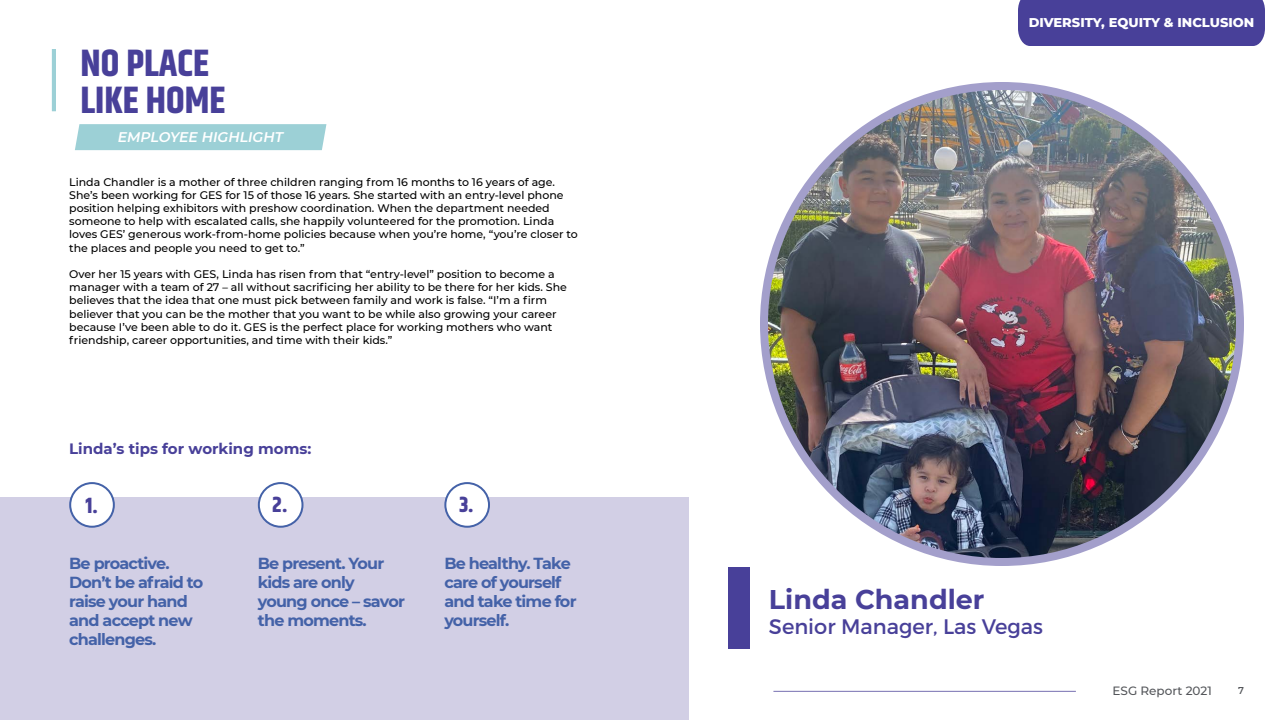
<style>
.page{position:relative;width:1280px;height:720px;background:#fff}
.page>*{position:absolute;margin:0;border:0;box-sizing:border-box;transform-origin:0 0}
.t1{font:700 38px/37px "Khand";color:#484099}
.t2{font:700 27px "Montserrat";color:#484099}
.t3{font:700 22px "Khand";color:#484099}
.t4{font:21px "Montserrat";color:#484099}
.t5{font:700 16px/19px "Montserrat";letter-spacing:-.05em;color:#4462a8}
.t6{font:700 15px "Montserrat";color:#484099}
.t7{font:italic 600 14px "Montserrat";color:#fff}
.t8{font:800 13px "Montserrat";color:#fff}
.t9{font:500 12px "Montserrat";color:#54565a}
.t10{font:500 11px/13.2px "Montserrat";color:#000}
.t11{font:10px "Montserrat";color:#54565a}
</style>
<div class="page">
<div style="left:1018px;top:0;width:247px;height:46px;background:#484099"></div>
<hr style="left:773px;top:691px;width:303px;height:1px;background:#7670b1">
<img style="left:764px;top:86px;width:476px;height:476px;border-radius:238px">
<div style="left:728px;top:568px;width:22px;height:81px;background:#484099"></div>
<hr style="left:52px;top:49px;width:4px;height:62px;background:#9cd0d6">
<div style="left:0;top:498px;width:688px;height:222px;background:#d2cfe5"></div>
<div style="left:70px;top:483px;width:44px;height:44px;background:#fff;border-radius:50%"></div>
<div style="left:69px;top:482px;width:46px;height:46px;border:2px solid #4462a8;border-radius:50%"></div>
<div style="left:259px;top:483px;width:43px;height:44px;background:#fff;border-radius:50%"></div>
<div style="left:258px;top:482px;width:45px;height:46px;border:2px solid #4462a8;border-radius:50%"></div>
<div style="left:445px;top:483px;width:44px;height:44px;background:#fff;border-radius:50%"></div>
<div style="left:444px;top:482px;width:46px;height:46px;border:2px solid #4462a8;border-radius:50%"></div>
<div style="left:75px;top:124px;width:251px;height:26px;background:#9cd0d6"></div>
<h1 class="t1" style="left:81px;top:47px;width:146px">NO PLACE<br>LIKE HOME</h1>
<p class="t7" style="left:117px;top:127px;width:170px">EMPLOYEE HIGHLIGHT</p>
<p class="t10" style="left:69px;top:175px;width:510px">Linda Chandler is a mother of three children ranging from 16 months to 16 years of age.<br>She’s been working for GES for 15 of those 16 years. She started with an entry-level phone position helping exhibitors with preshow coordination. When the department needed someone to help with escalated calls, she happily volunteered for the promotion. Linda loves GES’ generous work-from-home policies because when you’re home, “you’re closer to the places and people you need to get to.”</p>
<p class="t10" style="left:69px;top:267px;width:499px">Over her 15 years with GES, Linda has risen from that “entry-level” position to become a manager with a team of 27 – all without sacrificing her ability to be there for her kids. She believes that the idea that one must pick between family and work is false. “I’m a firm believer that you can be the mother that you want to be while also growing your career because I’ve been able to do it. GES is the perfect place for working mothers who want friendship, career opportunities, and time with their kids.”</p>
<h3 class="t6" style="left:69px;top:438px;width:244px">Linda’s tips for working moms:</h3>
<h3 class="t3" style="left:85px;top:490px;width:14px">1.</h3>
<h3 class="t3" style="left:272px;top:489px;width:17px">2.</h3>
<h3 class="t3" style="left:459px;top:489px;width:16px">3.</h3>
<h3 class="t5" style="left:69px;top:553px;width:136px">Be proactive.<br>Don’t be afraid to raise your hand and accept new challenges.</h3>
<h3 class="t5" style="left:258px;top:553px;width:149px">Be present. Your kids are only young once – savor the moments.</h3>
<h3 class="t5" style="left:444px;top:553px;width:134px">Be healthy. Take care of yourself and take time for yourself.</h3>
<p class="t8" style="left:1029px;top:13px;width:227px">DIVERSITY, EQUITY &amp; INCLUSION</p>
<h2 class="t2" style="left:769px;top:580px;width:217px">Linda Chandler</h2>
<h3 class="t4" style="left:769px;top:614px;width:276px">Senior Manager, Las Vegas</h3>
<p class="t9" style="left:1113px;top:682px;width:101px">ESG Report 2021</p>
<p class="t11" style="left:1238px;top:684px;width:7px">7</p>
</div>
